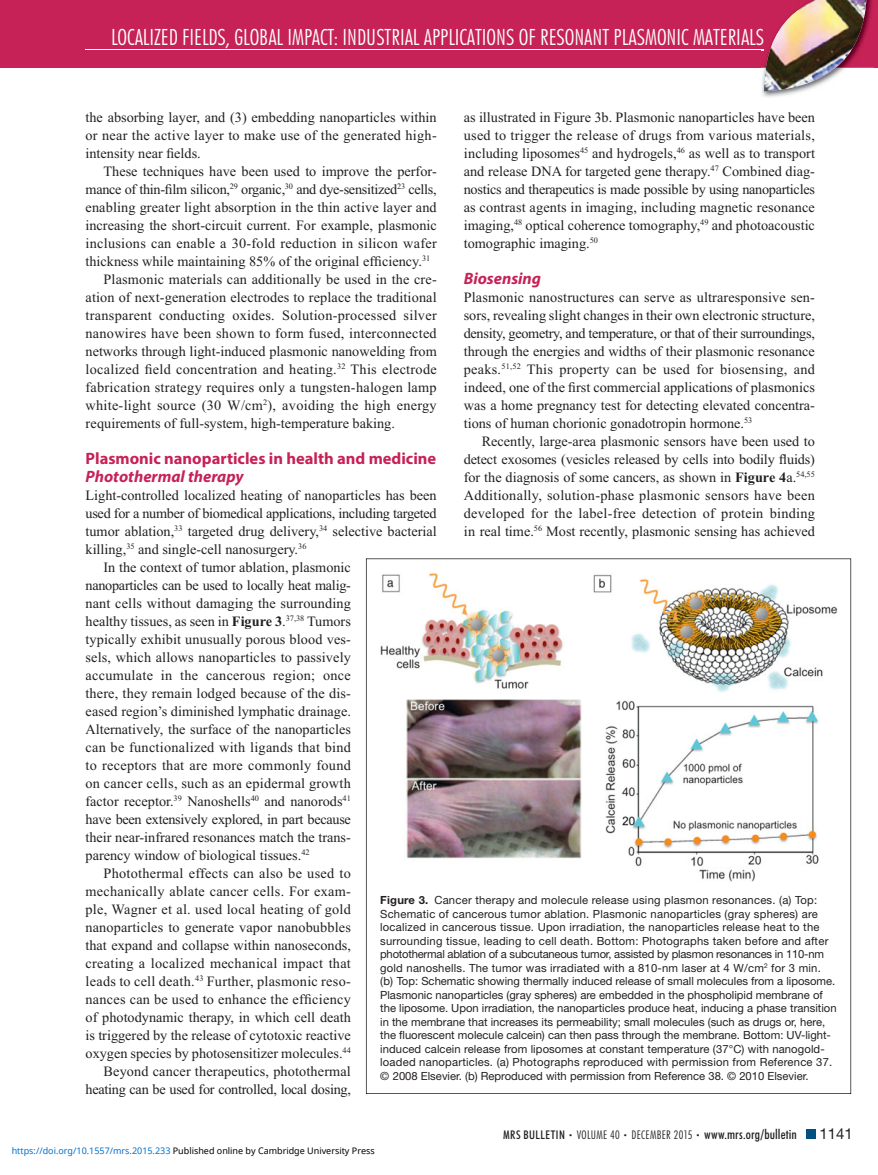
<style>
.page{position:relative;width:878px;height:1175px;background:#fff}
.page>*{position:absolute;margin:0;border:0;box-sizing:border-box;transform-origin:0 0}
.t1{font:300 condensed 22.5px "Futura BT";color:#fff}
.t2{font:700 16.5px "Myriad Pro";color:#c62257}
.t3{font:italic 700 16.5px "Myriad Pro";color:#c62257}
.t4{font:15px "Helvetica Neue LT Std";color:#231f20}
.t5{font:14.25px/18px "Times New Roman";color:#231f20;text-align:justify}
.t6{font:14.25px "Times New Roman";letter-spacing:.02em;color:#231f20}
.t7{font:14.25px "Times New Roman";letter-spacing:-.02em;color:#231f20}
.t8{font:300 condensed 12px "Futura BT";letter-spacing:.025em;color:#231f20}
.t9{font:11.25px/13.5px "Helvetica Neue LT Std";color:#231f20}
.t10{font:9px "Noto Sans";color:#000}
.s1{font-weight:700}
.s2{color:#0172cf}
.s3{font-weight:500}
.s4{font-size:7.5px}
.s5{font-weight:500;font-size:13.5px}
</style>
<div class="page">
<div style="left:0;top:0;width:878px;height:68px;background:#c62257"></div>
<hr style="left:86px;top:50px;width:678px;height:1px;background:#fff">
<div style="left:806px;top:1130px;width:9px;height:8px;background:#005080"></div>
<img style="left:762px;top:92px;width:38px;height:5px">
<img style="left:866px;top:0;width:7px;height:68px">
<svg style="left:761px;top:49px;width:3px;height:43px"></svg>
<img style="left:764px;top:0;width:102px;height:92px">
<svg style="left:366px;top:558px;width:485px;height:536px"></svg>
<h1 class="t1" style="left:111px;top:29px;width:654px">LOCALIZED FIELDS, GLOBAL IMPACT: INDUSTRIAL APPLICATIONS OF RESONANT PLASMONIC MATERIALS</h1>
<p class="t5" style="left:86px;top:109px;width:353px">the absorbing layer, and (3) embedding nanoparticles within or near the active layer to make use of the generated high&shy;intensity near fields.</p>
<p class="t5" style="left:103px;top:163px;width:335px">These techniques have been used to improve the perfor-</p>
<p class="t7" style="left:85px;top:183px;width:353px">mance of thin-film silicon, <sup>29</sup> organic, <sup>30</sup> and dye-sensitized <sup>23</sup> cells,</p>
<p class="t5" style="left:86px;top:199px;width:353px">enabling greater light absorption in the thin active layer and</p>
<p class="t5" style="left:86px;top:217px;width:353px">increasing the short-circuit current. For example, plasmonic</p>
<p class="t6" style="left:86px;top:237px;width:353px">inclusions can enable a 30-fold reduction in silicon wafer</p>
<p class="t5" style="left:86px;top:253px;width:346px">thickness while maintaining 85% of the original efficiency. <sup>31</sup></p>
<p class="t5" style="left:104px;top:271px;width:335px">Plasmonic materials can additionally be used in the cre-</p>
<p class="t5" style="left:85px;top:289px;width:353px">ation of next-generation electrodes to replace the traditional</p>
<p class="t6" style="left:85px;top:309px;width:353px">transparent conducting oxides. Solution-processed silver</p>
<p class="t6" style="left:85px;top:327px;width:353px">nanowires have been shown to form fused, interconnected</p>
<p class="t5" style="left:85px;top:343px;width:353px">networks through light-induced plasmonic nanowelding from</p>
<p class="t6" style="left:85px;top:363px;width:353px">localized field concentration and heating. <sup>32</sup> This electrode</p>
<p class="t6" style="left:85px;top:381px;width:353px">fabrication strategy requires only a tungsten-halogen lamp</p>
<p class="t6" style="left:85px;top:399px;width:352px">white-light source (30 W/cm <sup>2</sup> ), avoiding the high energy</p>
<p class="t5" style="left:86px;top:415px;width:311px">requirements of full-system, high-temperature baking.</p>
<p class="t2" style="left:86px;top:452px;width:352px">Plasmonic nanoparticles in health and medicine</p>
<p class="t3" style="left:86px;top:470px;width:160px">Photothermal therapy</p>
<p class="t5" style="left:86px;top:487px;width:353px">Light-controlled localized heating of nanoparticles has been</p>
<p class="t7" style="left:86px;top:507px;width:353px">used for a number of biomedical applications, including targeted</p>
<p class="t5" style="left:86px;top:523px;width:353px">tumor ablation, <sup>33</sup> targeted drug delivery, <sup>34</sup> selective bacterial</p>
<p class="t5" style="left:86px;top:541px;width:222px">killing, <sup>35</sup> and single-cell nanosurgery. <sup>36</sup></p>
<p class="t5" style="left:104px;top:559px;width:249px">In the context of tumor ablation, plasmonic</p>
<p class="t7" style="left:85px;top:579px;width:267px">nanoparticles can be used to locally heat malig-</p>
<p class="t5" style="left:85px;top:595px;width:267px">nant cells without damaging the surrounding</p>
<p class="t5" style="left:85px;top:613px;width:267px">healthy tissues, as seen in <span class="s1">Figure 3</span> . <sup>37</sup> <sup>,</sup> <sup>38</sup> Tumors</p>
<p class="t5" style="left:86px;top:631px;width:267px">typically exhibit unusually porous blood ves-</p>
<p class="t5" style="left:86px;top:649px;width:267px">sels, which allows nanoparticles to passively</p>
<p class="t6" style="left:86px;top:669px;width:267px">accumulate in the cancerous region; once</p>
<p class="t5" style="left:86px;top:685px;width:267px">there, they remain lodged because of the dis-</p>
<p class="t5" style="left:86px;top:703px;width:267px">eased region’s diminished lymphatic drainage.</p>
<p class="t5" style="left:86px;top:721px;width:267px">Alternatively, the surface of the nanoparticles</p>
<p class="t6" style="left:86px;top:741px;width:267px">can be functionalized with ligands that bind</p>
<p class="t6" style="left:86px;top:759px;width:267px">to receptors that are more commonly found</p>
<p class="t6" style="left:86px;top:777px;width:267px">on cancer cells, such as an epidermal growth</p>
<p class="t5" style="left:86px;top:793px;width:267px">factor receptor. <sup>39</sup> Nanoshells <sup>40</sup> and nanorods <sup>41</sup></p>
<p class="t7" style="left:86px;top:813px;width:267px">have been extensively explored, in part because</p>
<p class="t5" style="left:86px;top:829px;width:267px">their near-infrared resonances match the trans-</p>
<p class="t5" style="left:86px;top:847px;width:226px">parency window of biological tissues. <sup>42</sup></p>
<p class="t6" style="left:104px;top:867px;width:249px">Photothermal effects can also be used to</p>
<p class="t6" style="left:85px;top:885px;width:267px">mechanically ablate cancer cells. For exam-</p>
<p class="t6" style="left:85px;top:903px;width:267px">ple, Wagner et al. used local heating of gold</p>
<p class="t5" style="left:85px;top:919px;width:267px">nanoparticles to generate vapor nanobubbles</p>
<p class="t5" style="left:85px;top:937px;width:267px">that expand and collapse within nanoseconds,</p>
<p class="t6" style="left:85px;top:957px;width:267px">creating a localized mechanical impact that</p>
<p class="t6" style="left:85px;top:975px;width:267px">leads to cell death. <sup>43</sup> Further, plasmonic reso-</p>
<p class="t6" style="left:86px;top:993px;width:267px">nances can be used to enhance the efficiency</p>
<p class="t5" style="left:86px;top:1009px;width:267px">of photodynamic therapy, in which cell death</p>
<p class="t5" style="left:86px;top:1027px;width:267px">is triggered by the release of cytotoxic reactive</p>
<p class="t5" style="left:86px;top:1045px;width:267px">oxygen species by photosensitizer molecules. <sup>44</sup></p>
<p class="t5" style="left:104px;top:1063px;width:249px">Beyond cancer therapeutics, photothermal</p>
<p class="t7" style="left:85px;top:1083px;width:267px">heating can be used for controlled, local dosing,</p>
<p class="t5" style="left:463px;top:109px;width:353px">as illustrated in Figure 3b . Plasmonic nanoparticles have been used to trigger the release of drugs from various materials, including liposomes <sup>45</sup> and hydrogels, <sup>46</sup> as well as to transport and release DNA for targeted gene therapy. <sup>47</sup> Combined diag&shy;nostics and therapeutics is made possible by using nanoparticles as contrast agents in imaging, including magnetic resonance imaging, <sup>48</sup> optical coherence tomography, <sup>49</sup> and photoacoustic tomographic imaging. <sup>50</sup></p>
<p class="t3" style="left:464px;top:272px;width:79px">Biosensing</p>
<p class="t5" style="left:464px;top:289px;width:353px">Plasmonic nanostructures can serve as ultraresponsive sen&shy;sors, revealing slight changes in their own electronic structure, density, geometry, and temperature, or that of their surroundings, through the energies and widths of their plasmonic resonance peaks. <sup>51</sup> <sup>,</sup> <sup>52</sup> This property can be used for biosensing, and indeed, one of the first commercial applications of plasmonics was a home pregnancy test for detecting elevated concentra&shy;tions of human chorionic gonadotropin hormone. <sup>53</sup></p>
<p class="t5" style="left:463px;top:433px;width:353px;text-indent:18px">Recently, large-area plasmonic sensors have been used to detect exosomes (vesicles released by cells into bodily fluids) for the diagnosis of some cancers, as shown in <span class="s1">Figure 4</span> a. <sup>54</sup> <sup>,</sup> <sup>55<br></sup>Additionally, solution-phase plasmonic sensors have been developed for the label-free detection of protein binding in real time. <sup>56</sup> Most recently, plasmonic sensing has achieved</p>
<p class="t9" style="left:380px;top:894px;width:458px"><span class="s1">Figure 3.</span> Cancer therapy and molecule release using plasmon resonances. (a) Top:<br>Schematic of cancerous tumor ablation. Plasmonic nanoparticles (gray spheres) are localized in cancerous tissue. Upon irradiation, the nanoparticles release heat to the surrounding tissue, leading to cell death. Bottom: Photographs taken before and after photothermal ablation of a subcutaneous tumor, assisted by plasmon resonances in 110-nm gold nanoshells. The tumor was irradiated with a 810-nm laser at 4 W/cm <sup>2</sup> for 3 min. (b) Top: Schematic showing thermally induced release of small molecules from a liposome.<br>Plasmonic nanoparticles (gray spheres) are embedded in the phospholipid membrane of the liposome. Upon irradiation, the nanoparticles produce heat, inducing a phase transition in the membrane that increases its permeability; small molecules (such as drugs or, here, the fluorescent molecule calcein) can then pass through the membrane. Bottom: UV-light&shy;induced calcein release from liposomes at constant temperature (37°C) with nanogold&shy;loaded nanoparticles. (a) Photographs reproduced with permission from Reference 37. © 2008 Elsevier. (b) Reproduced with permission from Reference 38. © 2010 Elsevier.</p>
<p class="t10" style="left:12px;top:1143px;width:364px"><span class="s2">https://doi.org/10.1557/mrs.2015.233</span> Published online by Cambridge University Press</p>
<p class="t8" style="left:503px;top:1130px;width:295px"><span class="s3">MRS BULLETIN</span> <span class="s4">•</span> VOLUME 40 <span class="s4">•</span> DECEMBER 2015 <span class="s4">•</span> <span class="s5">www.mrs.org/bulletin</span></p>
<p class="t4" style="left:819px;top:1128px;width:35px">1141</p>
</div>
